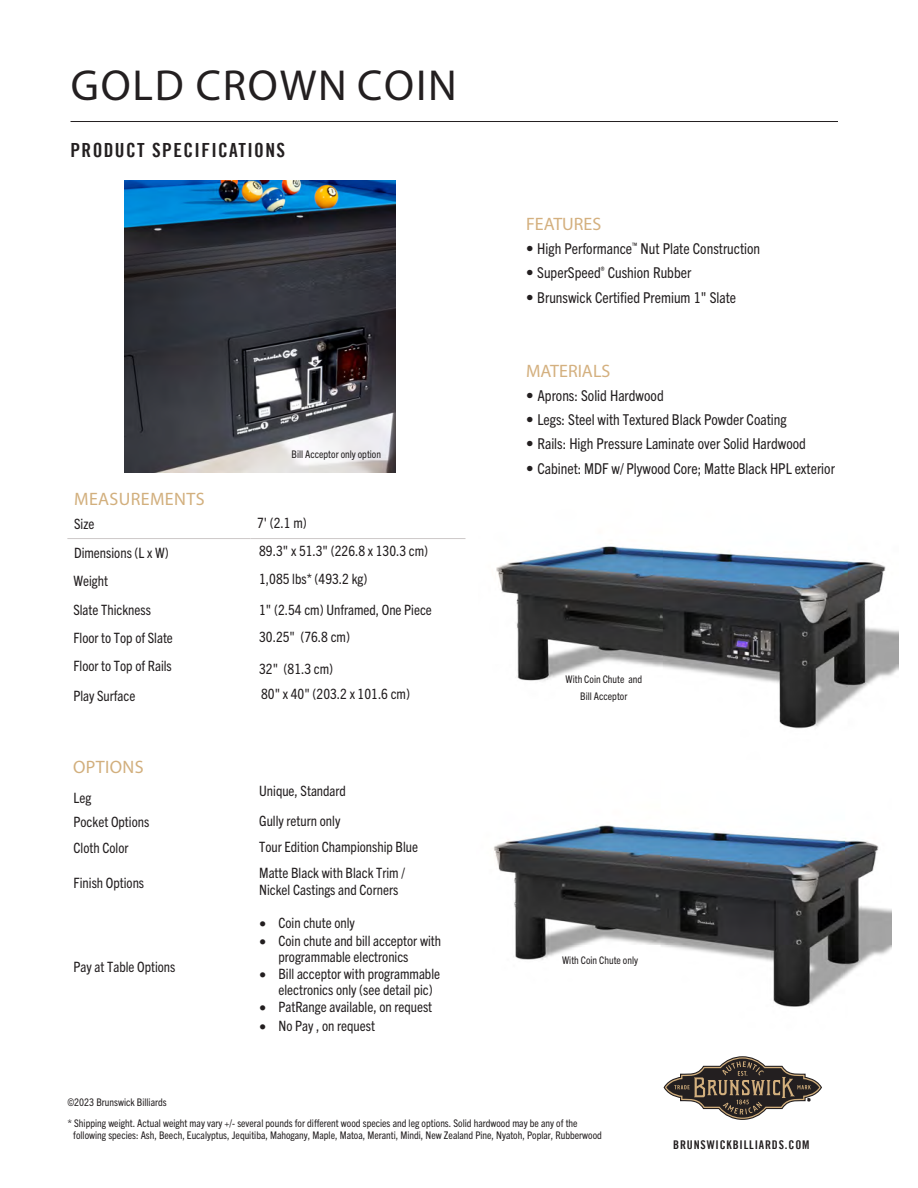
<style>
.page{position:relative;width:918px;height:1188px;background:#fff}
.page>*{position:absolute;margin:0;border:0;box-sizing:border-box;transform-origin:0 0}
.t1{font:43.5px "Myriad Pro";letter-spacing:.04em;color:#231f20}
.Product_Description{font:19.5px "Trade Gothic Bold Cond Twenty";letter-spacing:.07em;color:#231f20}
.t2{font:18px "Myriad Pro";letter-spacing:.02em;color:#d2af7d}
.Product_Description-2{font:18px "Myriad Pro";color:#d4b07f}
.Product_Description-3{font:condensed 15px "Trade Gothic Next LT Pro";color:#231f20}
.t3{font:condensed 14.25px/28.8px "Trade Gothic Next LT Pro";color:#221e1f}
.t4{font:condensed 14.25px/28.5px "Trade Gothic Next LT Pro";color:#231f20}
.t5{font:12px "Trade Gothic Bold Cond Twenty";letter-spacing:.07em;color:#231f20}
.A_Product_Descriptio{font:condensed 10.5px "Trade Gothic Next LT Pro";color:#231f20}
.t6{font:condensed 10.5px/16.5px "Trade Gothic Next LT Pro";color:#221e1f;text-align:center}
.s1{font-family:"Trade Gothic No.18"}
</style>
<div class="page">
<img style="left:493px;top:825px;width:399px;height:182px">
<img style="left:496px;top:543px;width:402px;height:186px">
<svg style="left:664px;top:1056px;width:158px;height:64px"></svg>
<hr style="left:67px;top:538px;width:183px;height:1px;background:#cdc9c8">
<hr style="left:250px;top:538px;width:216px;height:1px;background:#cdc9c8">
<hr style="left:71px;top:121px;width:767px;height:1px;background:#231f20">
<img style="left:124px;top:181px;width:271px;height:291px">
<p class="t1" style="left:71px;top:59px;width:387px">GOLD CROWN COIN</p>
<p class="Product_Description" style="left:71px;top:138px;width:216px">PRODUCT SPECIFICATIONS</p>
<p class="t6" style="left:292px;top:445px;width:91px">Bill Acceptor only option</p>
<p class="t2" style="left:74px;top:488px;width:132px">MEASUREMENTS</p>
<p class="t4" style="left:74px;top:509px;width:22px">Size</p>
<p class="t4" style="left:257px;top:508px;width:51px">7' (2.1 m)</p>
<p class="t4" style="left:73px;top:537px;width:97px">Dimensions (L x W)<br>Weight</p>
<p class="t3" style="left:73px;top:594px;width:101px">Slate Thickness<br>Floor to Top of Slate<br>Floor to Top of Rails<br>Play Surface</p>
<p class="t2" style="left:73px;top:756px;width:72px">OPTIONS</p>
<p class="t4" style="left:74px;top:785px;width:77px;line-height:24.2px">Leg<br>Pocket Options</p>
<p class="t4" style="left:74px;top:833px;width:57px">Cloth Color</p>
<p class="t3" style="left:74px;top:867px;width:72px">Finish Options</p>
<p class="t3" style="left:74px;top:952px;width:103px">Pay at Table Options</p>
<p class="t4" style="left:259px;top:535px;width:171px">89.3" x 51.3" (226.8 x 130.3 cm)</p>
<p class="t3" style="left:259px;top:564px;width:110px">1,085 lbs* (493.2 kg)</p>
<p class="t3" style="left:259px;top:594px;width:174px">1" (2.54 cm) Unframed, One Piece</p>
<p class="t3" style="left:259px;top:622px;width:92px">30.25" (76.8 cm)</p>
<p class="t3" style="left:259px;top:653px;width:75px">32" (81.3 cm)</p>
<p class="t3" style="left:261px;top:679px;width:150px">80" x 40" (203.2 x 101.6 cm)</p>
<p class="t3" style="left:259px;top:775px;width:88px;line-height:29.4px">Unique, Standard<br>Gully return only</p>
<p class="t3" style="left:259px;top:833px;width:160px;line-height:25.5px">Tour Edition Championship Blue<br>Matte Black with Black Trim /</p>
<p class="t3" style="left:259px;top:874px;width:141px">Nickel Castings and Corners</p>
<p class="t3" style="left:259px;top:908px;width:97px">• Coin chute only</p>
<p class="t3" style="left:278px;top:932px;width:164px;line-height:16px;text-indent:-19px">• Coin chute and bill acceptor with programmable electronics</p>
<p class="t3" style="left:278px;top:965px;width:163px;line-height:16px;text-indent:-19px">• Bill acceptor with programmable electronics only (see detail pic)</p>
<p class="t3" style="left:259px;top:992px;width:174px">• PatRange available, on request</p>
<p class="t3" style="left:259px;top:1010px;width:117px">• No Pay , on request</p>
<p class="Product_Description-2" style="left:526px;top:213px;width:77px">FEATURES</p>
<p class="Product_Description-3" style="left:526px;top:239px;width:236px"><span class="s1">•</span> High Performance<sup>™</sup> Nut Plate Construction</p>
<p class="Product_Description-3" style="left:526px;top:262px;width:167px"><span class="s1">•</span> SuperSpeed<sup>®</sup> Cushion Rubber</p>
<p class="Product_Description-3" style="left:526px;top:288px;width:212px"><span class="s1">•</span> Brunswick Certified Premium 1" Slate</p>
<p class="Product_Description-2" style="left:526px;top:360px;width:86px">MATERIALS</p>
<p class="Product_Description-3" style="left:526px;top:385px;width:139px"><span class="s1">•</span> Aprons: Solid Hardwood</p>
<p class="Product_Description-3" style="left:526px;top:409px;width:262px"><span class="s1">•</span> Legs: Steel with Textured Black Powder Coating</p>
<p class="Product_Description-3" style="left:526px;top:434px;width:281px"><span class="s1">•</span> Rails: High Pressure Laminate over Solid Hardwood</p>
<p class="Product_Description-3" style="left:526px;top:458px;width:310px"><span class="s1">•</span> Cabinet: MDF w/ Plywood Core; Matte Black HPL exterior</p>
<p class="t6" style="left:566px;top:671px;width:78px">With Coin Chute and<br>Bill Acceptor</p>
<p class="t6" style="left:562px;top:951px;width:78px">With Coin Chute only</p>
<p class="A_Product_Descriptio" style="left:67px;top:1095px;width:101px">©2023 Brunswick Billiards</p>
<p class="A_Product_Descriptio" style="left:67px;top:1116px;width:512px"><span class="s1">*</span> Shipping weight. Actual weight may vary +/- several pounds for different wood species and leg options. Solid hardwood may be any of the</p>
<p class="A_Product_Descriptio" style="left:73px;top:1128px;width:530px">following species: Ash, Beech, Eucalyptus, Jequitiba, Mahogany, Maple, Matoa, Meranti, Mindi, New Zealand Pine, Nyatoh, Poplar, Rubberwood</p>
<p class="t5" style="left:673px;top:1137px;width:138px">BRUNSWICKBILLIARDS.COM</p>
</div>
